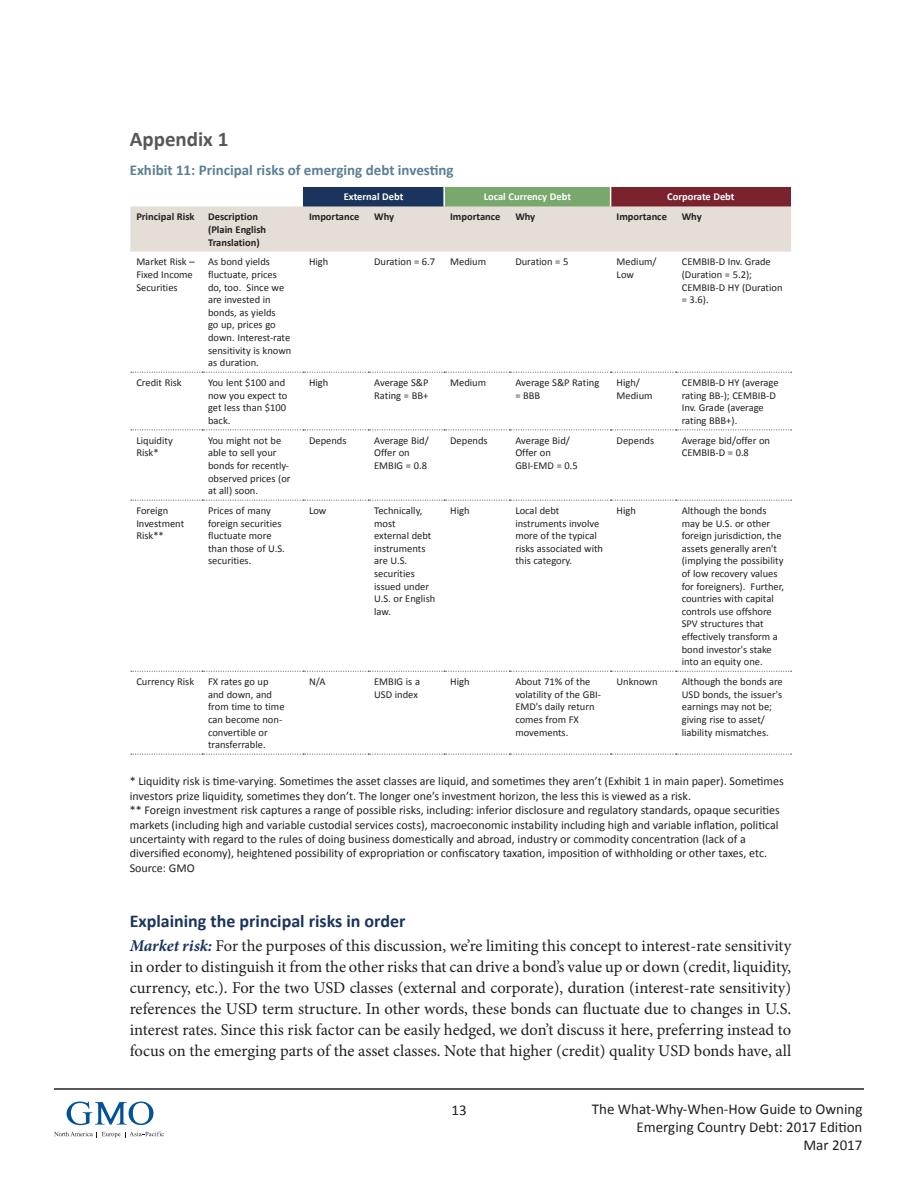
<style>
.page{position:relative;width:918px;height:1188px;background:#fff}
.page>*{position:absolute;margin:0;border:0;box-sizing:border-box;transform-origin:0 0}
.Section_Head{font:700 21px "Calibri";color:#57585a}
.Subhead{font:700 18px "Calibri";color:#1a345d}
.Body_Text{font:16.5px/21px "Minion Pro";color:#231f20;text-align:justify}
.t1{font:15px/18px "Calibri";color:#231f20;text-align:right}
.Chart___Table_Title{font:700 15px "Calibri";color:#5b7f95}
.Source{font:12px/14.4px "Calibri";color:#231f20}
.source{font:10.5px/12.6px "Calibri";color:#231f20}
.source-2{font:700 10.5px/12.6px "Calibri";color:#231f20}
.source-3{font:700 10.5px "Calibri";color:#fff}
.s1{font-weight:700;font-style:italic;color:#1a345d}
</style>
<div class="page">
<svg style="left:67px;top:1102px;width:86px;height:23px"></svg>
<svg style="left:54px;top:1132px;width:110px;height:6px"></svg>
<hr style="left:54px;top:1088px;width:810px;height:2px;background:#231f20">
<svg style="left:131px;top:372px;width:661px;height:1px"></svg>
<svg style="left:131px;top:429px;width:661px;height:1px"></svg>
<svg style="left:131px;top:500px;width:661px;height:1px"></svg>
<svg style="left:131px;top:671px;width:661px;height:1px"></svg>
<svg style="left:131px;top:754px;width:661px;height:1px"></svg>
<svg style="left:130px;top:187px;width:661px;height:65px;background:#c8c2bc"></svg>
<p class="Section_Head" style="left:130px;top:125px;width:100px">Appendix 1</p>
<p class="Chart___Table_Title" style="left:130px;top:161px;width:325px">Exhibit 11: Principal risks of emerging debt investing</p>
<p class="source-3" style="left:344px;top:190px;width:61px">External Debt</p>
<p class="source-3" style="left:484px;top:190px;width:89px">Local Currency Debt</p>
<p class="source-3" style="left:667px;top:190px;width:69px">Corporate Debt</p>
<p class="source-2" style="left:136px;top:211px;width:60px">Principal Risk</p>
<p class="source-2" style="left:208px;top:211px;width:60px">Description (Plain English<br>Translation)</p>
<p class="source-2" style="left:309px;top:211px;width:52px">Importance</p>
<p class="source-2" style="left:374px;top:211px;width:21px">Why</p>
<p class="source-2" style="left:450px;top:211px;width:52px">Importance</p>
<p class="source-2" style="left:515px;top:211px;width:21px">Why</p>
<p class="source-2" style="left:617px;top:211px;width:52px">Importance</p>
<p class="source-2" style="left:682px;top:211px;width:21px">Why</p>
<p class="source" style="left:136px;top:256px;width:60px">Market Risk –<br>Fixed Income<br>Securities</p>
<p class="source" style="left:208px;top:256px;width:85px">As bond yields fluctuate, prices do, too. Since we are invested in bonds, as yields<br>go up, prices go down. Interest-rate sensitivity is known as duration.</p>
<p class="source" style="left:309px;top:256px;width:21px">High</p>
<p class="source" style="left:374px;top:256px;width:63px">Duration = 6.7</p>
<p class="source" style="left:450px;top:256px;width:38px">Medium</p>
<p class="source" style="left:515px;top:256px;width:55px">Duration = 5</p>
<p class="source" style="left:617px;top:256px;width:42px">Medium/<br>Low</p>
<p class="source" style="left:682px;top:256px;width:102px">CEMBIB-D Inv. Grade (Duration = 5.2);<br>CEMBIB-D HY (Duration = 3.6).</p>
<p class="source" style="left:136px;top:376px;width:47px">Credit Risk</p>
<p class="source" style="left:208px;top:376px;width:81px">You lent $100 and now you expect to get less than $100 back.</p>
<p class="source" style="left:309px;top:376px;width:21px">High</p>
<p class="source" style="left:374px;top:376px;width:56px">Average S&amp;P<br>Rating = BB+</p>
<p class="source" style="left:450px;top:376px;width:38px">Medium</p>
<p class="source" style="left:515px;top:376px;width:85px">Average S&amp;P Rating = BBB</p>
<p class="source" style="left:617px;top:376px;width:38px">High/<br>Medium</p>
<p class="source" style="left:682px;top:376px;width:98px">CEMBIB-D HY (average rating BB-); CEMBIB-D<br>Inv. Grade (average rating BBB+).</p>
<p class="source" style="left:136px;top:434px;width:38px">Liquidity<br>Risk*</p>
<p class="source" style="left:208px;top:434px;width:84px">You might not be able to sell your bonds for recently&shy;observed prices (or at all) soon.</p>
<p class="source" style="left:309px;top:434px;width:39px">Depends</p>
<p class="source" style="left:374px;top:434px;width:56px">Average Bid/<br>Offer on<br>EMBIG = 0.8</p>
<p class="source" style="left:450px;top:434px;width:39px">Depends</p>
<p class="source" style="left:515px;top:434px;width:64px">Average Bid/<br>Offer on<br>GBI-EMD = 0.5</p>
<p class="source" style="left:617px;top:434px;width:39px">Depends</p>
<p class="source" style="left:682px;top:434px;width:90px">Average bid/offer on<br>CEMBIB-D = 0.8</p>
<p class="source" style="left:136px;top:504px;width:49px">Foreign<br>Investment<br>Risk**</p>
<p class="source" style="left:208px;top:504px;width:78px">Prices of many foreign securities fluctuate more than those of U.S. securities.</p>
<p class="source" style="left:309px;top:504px;width:19px">Low</p>
<p class="source" style="left:374px;top:504px;width:63px">Technically, most<br>external debt instruments are U.S. securities issued under<br>U.S. or English law.</p>
<p class="source" style="left:450px;top:504px;width:21px">High</p>
<p class="source" style="left:515px;top:504px;width:89px">Local debt instruments involve more of the typical risks associated with this category.</p>
<p class="source" style="left:617px;top:504px;width:21px">High</p>
<p class="source" style="left:682px;top:504px;width:104px">Although the bonds may be U.S. or other foreign jurisdiction, the assets generally aren't (implying the possibility of low recovery values for foreigners). Further, countries with capital controls use offshore<br>SPV structures that effectively transform a bond investor's stake into an equity one.</p>
<p class="source" style="left:136px;top:675px;width:59px">Currency Risk</p>
<p class="source" style="left:208px;top:675px;width:78px">FX rates go up and down, and from time to time can become non&shy;convertible or transferrable.</p>
<p class="source" style="left:309px;top:675px;width:18px">N/A</p>
<p class="source" style="left:374px;top:675px;width:47px">EMBIG is a<br>USD index</p>
<p class="source" style="left:450px;top:675px;width:21px">High</p>
<p class="source" style="left:515px;top:675px;width:87px">About 71% of the volatility of the GBI-<br>EMD's daily return comes from FX movements.</p>
<p class="source" style="left:617px;top:675px;width:43px">Unknown</p>
<p class="source" style="left:682px;top:675px;width:103px">Although the bonds are<br>USD bonds, the issuer's earnings may not be; giving rise to asset/ liability mismatches.</p>
<p class="Source" style="left:130px;top:774px;width:656px">* Liquidity risk is time-varying. Sometimes the asset classes are liquid, and sometimes they aren’t (Exhibit 1 in main paper). Sometimes investors prize liquidity, sometimes they don’t. The longer one’s investment horizon, the less this is viewed as a risk.</p>
<p class="Source" style="left:130px;top:803px;width:652px">** Foreign investment risk captures a range of possible risks, including: inferior disclosure and regulatory standards, opaque securities markets (including high and variable custodial services costs), macroeconomic instability including high and variable inflation, political uncertainty with regard to the rules of doing business domestically and abroad, industry or commodity concentration (lack of a diversified economy), heightened possibility of expropriation or confiscatory taxation, imposition of withholding or other taxes, etc.</p>
<p class="Source" style="left:130px;top:861px;width:66px">Source: GMO</p>
<p class="Subhead" style="left:130px;top:909px;width:277px">Explaining the principal risks in order</p>
<p class="Body_Text" style="left:130px;top:935px;width:663px"><span class="s1">Market risk:</span> For the purposes of this discussion, we’re limiting this concept to interest-rate sensitivity in order to distinguish it from the other risks that can drive a bond’s value up or down (credit, liquidity, currency, etc.). For the two USD classes (external and corporate), duration (interest-rate sensitivity) references the USD term structure. In other words, these bonds can fluctuate due to changes in U.S. interest rates. Since this risk factor can be easily hedged, we don’t discuss it here, preferring instead to focus on the emerging parts of the asset classes. Note that higher (credit) quality USD bonds have, all</p>
<h3 class="t1" style="left:452px;top:1101px;width:17px">13</h3>
<h3 class="t1" style="left:592px;top:1100px;width:272px">The What-Why-When-How Guide to Owning<br>Emerging Country Debt: 2017 Edition<br>Mar 2017</h3>
</div>
